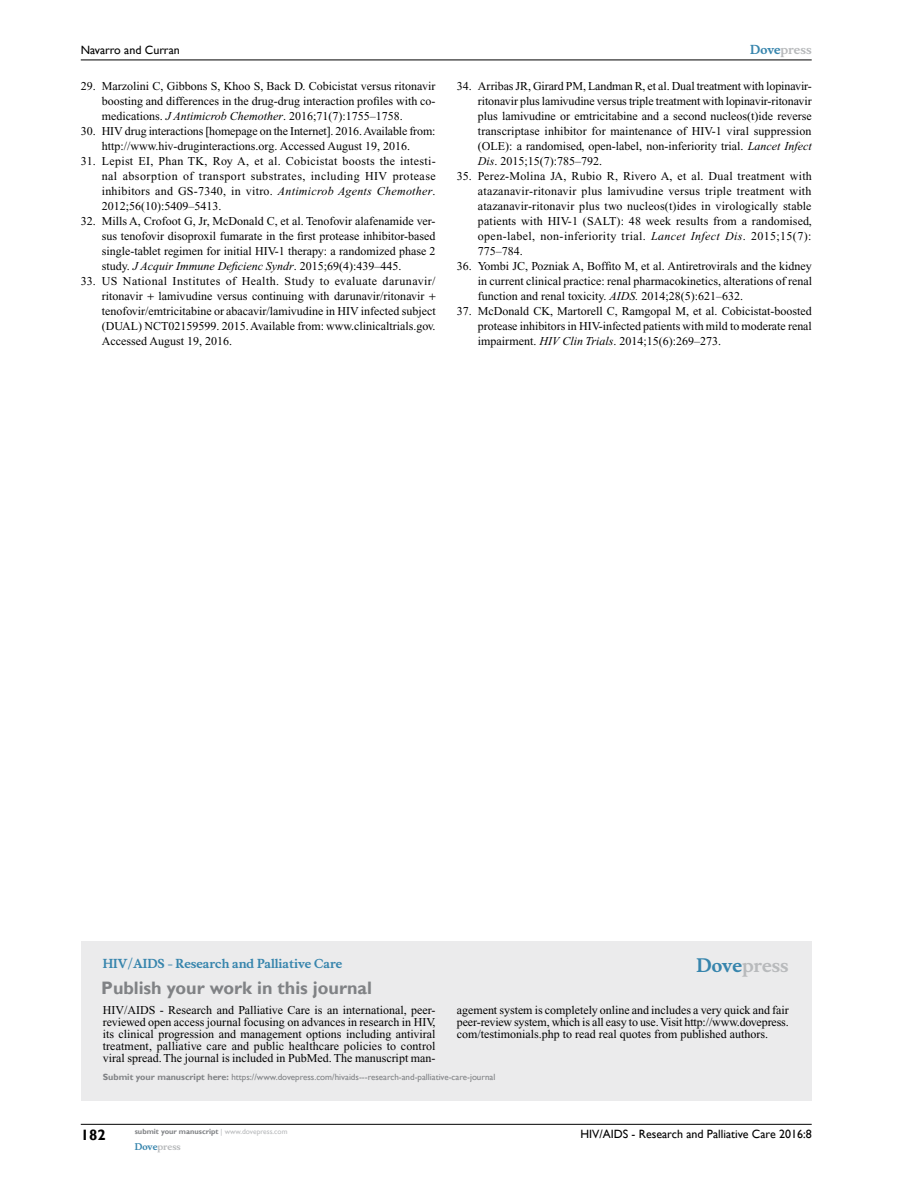
<style>
.page{position:relative;width:918px;height:1188px;background:#fff}
.page>*{position:absolute;margin:0;border:0;box-sizing:border-box;transform-origin:0 0}
.t1{font:700 18px "Gill Sans";color:#808285}
.t2{font:700 18px "Musee";color:#b8babc}
.t3{font:700 15px "Gill Sans";color:#000}
.t4{font:12px/15px "Times New Roman";color:#000;text-align:justify}
.t5{font:12px/15px "Times New Roman";letter-spacing:.035em;color:#000}
.t6{font:12px "Gill Sans";color:#000}
.t7{font:700 12px "Musee";color:#3785ad}
.t8{font:700 12px "Musee";color:#b8babc}
.t9{font:9px "Gill Sans";color:#808285}
.t10{font:700 9px "Musee";color:#b8babc}
.t11{font:700 7.5px "Gill Sans";color:#808285}
.s1{font-style:italic}
.s2{color:#3785ad}
.s3{font-weight:700}
.s4{font-weight:400;color:#b8babc}
</style>
<div class="page">
<div style="left:81px;top:941px;width:731px;height:159px;background:#ebebec"></div>
<hr style="left:81px;top:1124px;width:731px;height:1px;background:#000">
<hr style="left:81px;top:60px;width:731px;height:1px;background:#000">
<p class="t6" style="left:81px;top:43px;width:101px">Navarro and Curran</p>
<p class="t4" style="left:102px;top:79px;width:335px;text-indent:-21px">29. Marzolini C, Gibbons S, Khoo S, Back D. Cobicistat versus ritonavir boosting and differences in the drug-drug interaction profiles with co&shy;medications. <span class="s1">J Antimicrob Chemother</span>. 2016;71(7):1755–1758.</p>
<p class="t4" style="left:81px;top:124px;width:356px;text-align:center">30. HIV drug interactions [homepage on the Internet]. 2016. Available from: http://www.hiv-druginteractions.org. Accessed August 19, 2016.</p>
<p class="t4" style="left:102px;top:154px;width:336px;text-indent:-21px">31. Lepist EI, Phan TK, Roy A, et al. Cobicistat boosts the intesti&shy;nal absorption of transport substrates, including HIV protease inhibitors and GS-7340, in vitro. <span class="s1">Antimicrob Agents Chemother</span>.<br>2012;56(10):5409–5413.</p>
<p class="t4" style="left:102px;top:214px;width:335px;text-indent:-21px">32. Mills A, Crofoot G, Jr, McDonald C, et al. Tenofovir alafenamide ver&shy;sus tenofovir disoproxil fumarate in the first protease inhibitor-based single-tablet regimen for initial HIV-1 therapy: a randomized phase 2 study. <span class="s1">J Acquir Immune Deficienc Syndr</span>. 2015;69(4):439–445.</p>
<p class="t5" style="left:102px;top:274px;width:335px;text-indent:-21px">33. US National Institutes of Health. Study to evaluate darunavir/ ritonavir</p>
<p class="t4" style="left:102px;top:289px;width:336px;text-align:left;text-indent:57px">lamivudine versus continuing with darunavir/ritonavir tenofovir/emtricitabine or abacavir/lamivudine in HIV infected subject (DUAL) NCT02159599. 2015. Available from: www.clinicaltrials.gov.<br>Accessed August 19, 2016.</p>
<p class="t8" style="left:750px;top:43px;width:63px"><span class="s2">Dove</span>press</p>
<p class="t4" style="left:478px;top:79px;width:336px;text-indent:-21px">34. Arribas JR, Girard PM, Landman R, et al. Dual treatment with lopinavir&shy;ritonavir plus lamivudine versus triple treatment with lopinavir-ritonavir plus lamivudine or emtricitabine and a second nucleos(t)ide reverse transcriptase inhibitor for maintenance of HIV-1 viral suppression (OLE): a randomised, open-label, non-inferiority trial. <span class="s1">Lancet Infect Dis</span>. 2015;15(7):785–792.</p>
<p class="t4" style="left:478px;top:169px;width:336px;text-indent:-21px">35. Perez-Molina JA, Rubio R, Rivero A, et al. Dual treatment with atazanavir-ritonavir plus lamivudine versus triple treatment with atazanavir-ritonavir plus two nucleos(t)ides in virologically stable patients with HIV-1 (SALT): 48 week results from a randomised, open-label, non-inferiority trial. <span class="s1">Lancet Infect Dis</span>. 2015;15(7):<br>775–784.</p>
<p class="t4" style="left:478px;top:259px;width:336px;text-indent:-21px">36. Yombi JC, Pozniak A, Boffito M, et al. Antiretrovirals and the kidney in current clinical practice: renal pharmacokinetics, alterations of renal function and renal toxicity. <span class="s1">AIDS.</span> 2014;28(5):621–632.</p>
<p class="t4" style="left:478px;top:304px;width:336px;text-indent:-21px">37. McDonald CK, Martorell C, Ramgopal M, et al. Cobicistat-boosted protease inhibitors in HIV-infected patients with mild to moderate renal impairment. <span class="s1">HIV Clin Trials</span>. 2014;15(6):269–273.</p>
<p class="t7" style="left:103px;top:956px;width:241px">HIV/AIDS - Research and Palliative Care</p>
<h1 class="t1" style="left:101px;top:977px;width:272px">Publish your work in this journal</h1>
<h1 class="t2" style="left:697px;top:955px;width:94px"><span class="s2">Dove</span>press</h1>
<p class="t4" style="left:103px;top:1004px;width:334px;line-height:12px">HIV/AIDS - Research and Palliative Care is an international, peer&shy;reviewed open access journal focusing on advances in research in HIV, its clinical progression and management options including antiviral treatment, palliative care and public healthcare policies to control viral spread. The journal is included in PubMed. The manuscript man-</p>
<p class="t4" style="left:457px;top:1004px;width:334px;line-height:12px">agement system is completely online and includes a very quick and fair peer-review system, which is all easy to use. Visit http://www.dovepress. com/testimonials.php to read real quotes from published authors.</p>
<p class="t9" style="left:103px;top:1072px;width:394px"><span class="s3">Submit your manuscript here:</span> https://www.dovepress.com/hivaids---research-and-palliative-care-journal</p>
<p class="t3" style="left:81px;top:1126px;width:26px">182</p>
<p class="t11" style="left:135px;top:1127px;width:154px">submit your manuscript <span class="s4">| www.dovepress.com</span></p>
<p class="t10" style="left:135px;top:1141px;width:48px"><span class="s2">Dove</span>press</p>
<p class="t6" style="left:580px;top:1127px;width:233px">HIV/AIDS - Research and Palliative Care 2016:8</p>
</div>
